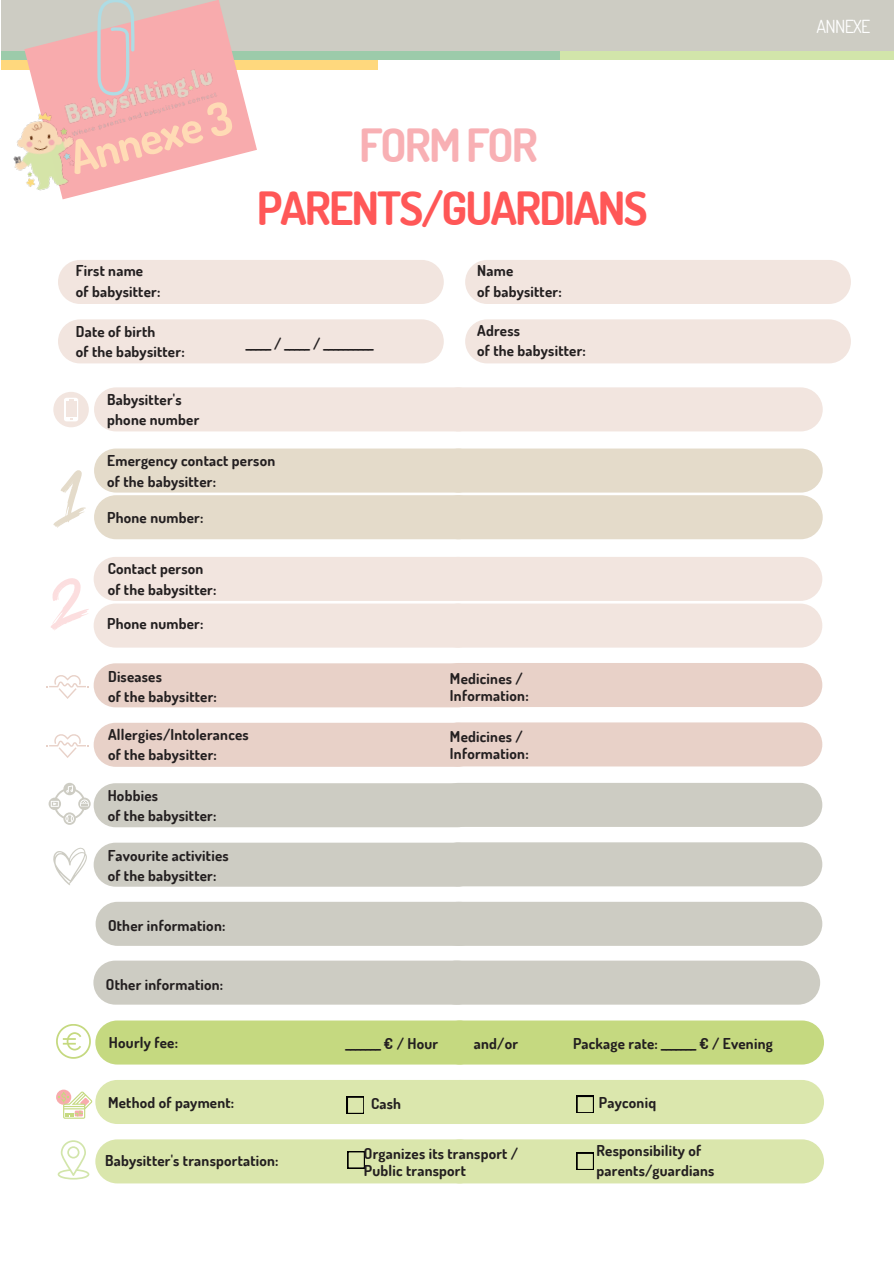
<style>
.page{position:relative;width:894px;height:1264px;background:#fff}
.page>*{position:absolute;margin:0;border:0;box-sizing:border-box;transform-origin:0 0}
.t1{font:700 45.75px/63px "Dosis";letter-spacing:-.04em;color:#ff5757;text-align:center}
.t2{font:700 45.75px "Dosis";color:#ffdbb5}
.t3{font:18px "Dosis";letter-spacing:-.04em;color:#fff}
.t4{font:700 15px "Dosis";letter-spacing:.015em;color:#231f20}
.s1{color:#f8b0b4}
</style>
<div class="page">
<div style="left:1px;top:59px;width:376px;height:11px;background:#ffd87d"></div>
<div style="left:430px;top:0;width:463px;height:60px;background:#d2e5aa"></div>
<div style="left:1px;top:0;width:558px;height:60px;background:#9ccbaa"></div>
<div style="left:1px;top:0;width:892px;height:51px;background:#cdccc3"></div>
<svg style="left:24px;top:0;width:233px;height:187px"></svg>
<svg style="left:97px;top:0;width:38px;height:51px"></svg>
<div style="left:58px;top:260px;width:385px;height:44px;background:#f2e5df;border-radius:22px"></div>
<div style="left:58px;top:319px;width:385px;height:44px;background:#f2e5df;border-radius:22px"></div>
<div style="left:465px;top:260px;width:385px;height:44px;background:#f2e5df;border-radius:22px"></div>
<div style="left:465px;top:319px;width:385px;height:44px;background:#f2e5df;border-radius:22px"></div>
<div style="left:94px;top:387px;width:385px;height:44px;background:#f2e5df;border-radius:22px"></div>
<div style="left:437px;top:387px;width:385px;height:44px;background:#f2e5df;border-radius:22px"></div>
<div style="left:94px;top:448px;width:385px;height:44px;background:#e4dbca;border-radius:22px"></div>
<div style="left:437px;top:448px;width:385px;height:44px;background:#e4dbca;border-radius:22px"></div>
<div style="left:94px;top:495px;width:385px;height:44px;background:#e4dbca;border-radius:22px"></div>
<div style="left:437px;top:495px;width:385px;height:44px;background:#e4dbca;border-radius:22px"></div>
<div style="left:94px;top:557px;width:385px;height:44px;background:#f2e5df;border-radius:22px"></div>
<div style="left:436px;top:557px;width:386px;height:44px;background:#f2e5df;border-radius:22px"></div>
<div style="left:94px;top:603px;width:385px;height:44px;background:#f2e5df;border-radius:22px"></div>
<div style="left:436px;top:603px;width:386px;height:44px;background:#f2e5df;border-radius:22px"></div>
<svg style="left:51px;top:578px;width:38px;height:52px"></svg>
<svg style="left:53px;top:470px;width:33px;height:58px"></svg>
<div style="left:94px;top:663px;width:385px;height:44px;background:#e8d1c8;border-radius:22px"></div>
<div style="left:94px;top:722px;width:385px;height:44px;background:#e8d1c8;border-radius:22px"></div>
<div style="left:436px;top:663px;width:386px;height:44px;background:#e8d1c8;border-radius:22px"></div>
<div style="left:436px;top:722px;width:386px;height:44px;background:#e8d1c8;border-radius:22px"></div>
<div style="left:94px;top:783px;width:385px;height:44px;background:#cdccc3;border-radius:22px"></div>
<div style="left:94px;top:842px;width:385px;height:44px;background:#cdccc3;border-radius:22px"></div>
<div style="left:436px;top:783px;width:386px;height:44px;background:#cdccc3;border-radius:22px"></div>
<div style="left:436px;top:842px;width:386px;height:44px;background:#cdccc3;border-radius:22px"></div>
<div style="left:96px;top:901px;width:385px;height:44px;background:#cdccc3;border-radius:22px"></div>
<div style="left:436px;top:901px;width:386px;height:44px;background:#cdccc3;border-radius:22px"></div>
<svg style="left:53px;top:392px;width:36px;height:35px"></svg>
<svg style="left:46px;top:675px;width:43px;height:24px"></svg>
<svg style="left:46px;top:734px;width:43px;height:24px"></svg>
<svg style="left:53px;top:847px;width:34px;height:38px"></svg>
<svg style="left:49px;top:782px;width:41px;height:42px"></svg>
<div style="left:95px;top:1020px;width:386px;height:44px;background:#c5d980;border-radius:22px"></div>
<div style="left:95px;top:1079px;width:386px;height:44px;background:#dbe7ad;border-radius:22px"></div>
<div style="left:95px;top:1139px;width:386px;height:44px;background:#dae6ac;border-radius:22px"></div>
<div style="left:438px;top:1020px;width:385px;height:44px;background:#c5d980;border-radius:22px"></div>
<div style="left:438px;top:1079px;width:385px;height:44px;background:#dbe7ad;border-radius:22px"></div>
<div style="left:438px;top:1139px;width:385px;height:44px;background:#dae6ac;border-radius:22px"></div>
<svg style="left:363px;top:1096px;width:1px;height:17px"></svg>
<svg style="left:347px;top:1096px;width:16px;height:17px"></svg>
<svg style="left:576px;top:1095px;width:18px;height:18px"></svg>
<svg style="left:576px;top:1095px;width:17px;height:17px"></svg>
<svg style="left:56px;top:1024px;width:35px;height:34px"></svg>
<svg style="left:58px;top:1140px;width:31px;height:39px"></svg>
<svg style="left:56px;top:1089px;width:15px;height:15px"></svg>
<svg style="left:58px;top:1091px;width:34px;height:27px"></svg>
<div style="left:94px;top:960px;width:384px;height:44px;background:#cdccc3;border-radius:22px"></div>
<div style="left:434px;top:960px;width:385px;height:44px;background:#cdccc3;border-radius:22px"></div>
<img style="left:53px;top:51px;width:176px;height:101px">
<div style="left:347px;top:1151px;width:18px;height:17px;background:#000"></div>
<svg style="left:348px;top:1152px;width:16px;height:16px"></svg>
<div style="left:576px;top:1152px;width:18px;height:17px;background:#000"></div>
<svg style="left:577px;top:1153px;width:16px;height:16px"></svg>
<img style="left:13px;top:93px;width:100px;height:107px">
<p class="t2" style="left:63px;top:130px;width:168px;rotate:-15deg">Annexe 3</p>
<p class="t1" style="left:257px;top:113px;width:392px"><span class="s1">FORM FOR<br></span>PARENTS/GUARDIANS</p>
<p class="t4" style="left:76px;top:261px;width:69px">First name</p>
<p class="t4" style="left:76px;top:281px;width:86px">of babysitter:</p>
<p class="t4" style="left:76px;top:321px;width:81px">Date of birth</p>
<p class="t4" style="left:76px;top:342px;width:110px">of the babysitter:</p>
<p class="t4" style="left:246px;top:334px;width:128px">_____ / _____ / __________</p>
<p class="t4" style="left:477px;top:261px;width:38px">Name</p>
<p class="t4" style="left:477px;top:281px;width:86px">of babysitter:</p>
<p class="t4" style="left:477px;top:320px;width:44px">Adress</p>
<p class="t4" style="left:477px;top:340px;width:110px">of the babysitter:</p>
<p class="t4" style="left:107px;top:389px;width:76px">Babysitter's</p>
<p class="t4" style="left:107px;top:410px;width:94px">phone number</p>
<p class="t4" style="left:107px;top:451px;width:169px">Emergency contact person</p>
<p class="t4" style="left:107px;top:471px;width:110px">of the babysitter:</p>
<p class="t4" style="left:107px;top:508px;width:98px">Phone number:</p>
<p class="t4" style="left:108px;top:559px;width:97px">Contact person</p>
<p class="t4" style="left:108px;top:579px;width:110px">of the babysitter:</p>
<p class="t4" style="left:107px;top:614px;width:98px">Phone number:</p>
<p class="t4" style="left:108px;top:666px;width:55px">Diseases</p>
<p class="t4" style="left:108px;top:686px;width:110px">of the babysitter:</p>
<p class="t4" style="left:108px;top:724px;width:142px">Allergies/Intolerances</p>
<p class="t4" style="left:108px;top:744px;width:110px">of the babysitter:</p>
<p class="t4" style="left:108px;top:785px;width:52px">Hobbies</p>
<p class="t4" style="left:108px;top:805px;width:110px">of the babysitter:</p>
<p class="t4" style="left:108px;top:845px;width:122px">Favourite activities</p>
<h1 class="t4" style="left:108px;top:865px;width:110px">of the babysitter:</h1>
<p class="t4" style="left:108px;top:915px;width:119px">Other information:</p>
<p class="t4" style="left:106px;top:974px;width:119px">Other information:</p>
<p class="t4" style="left:450px;top:668px;width:74px">Medicines /</p>
<p class="t4" style="left:450px;top:685px;width:80px">Information:</p>
<p class="t4" style="left:450px;top:726px;width:74px">Medicines /</p>
<p class="t4" style="left:450px;top:743px;width:80px">Information:</p>
<p class="t4" style="left:109px;top:1032px;width:71px">Hourly fee:</p>
<p class="t4" style="left:346px;top:1033px;width:94px">_______ € / Hour</p>
<p class="t4" style="left:473px;top:1033px;width:46px">and/or</p>
<p class="t4" style="left:573px;top:1033px;width:201px">Package rate: _______ € / Evening</p>
<p class="t4" style="left:108px;top:1092px;width:128px">Method of payment:</p>
<p class="t4" style="left:371px;top:1093px;width:32px">Cash</p>
<p class="t4" style="left:598px;top:1092px;width:59px">Payconiq</p>
<p class="t4" style="left:105px;top:1150px;width:175px">Babysitter's transportation:</p>
<p class="t4" style="left:364px;top:1143px;width:156px">Organizes its transport /</p>
<p class="t4" style="left:596px;top:1140px;width:106px">Responsibility of</p>
<p class="t4" style="left:364px;top:1160px;width:104px">Public transport</p>
<p class="t4" style="left:596px;top:1160px;width:119px">parents/guardians</p>
<p class="t3" style="left:816px;top:15px;width:55px">ANNEXE</p>
</div>
